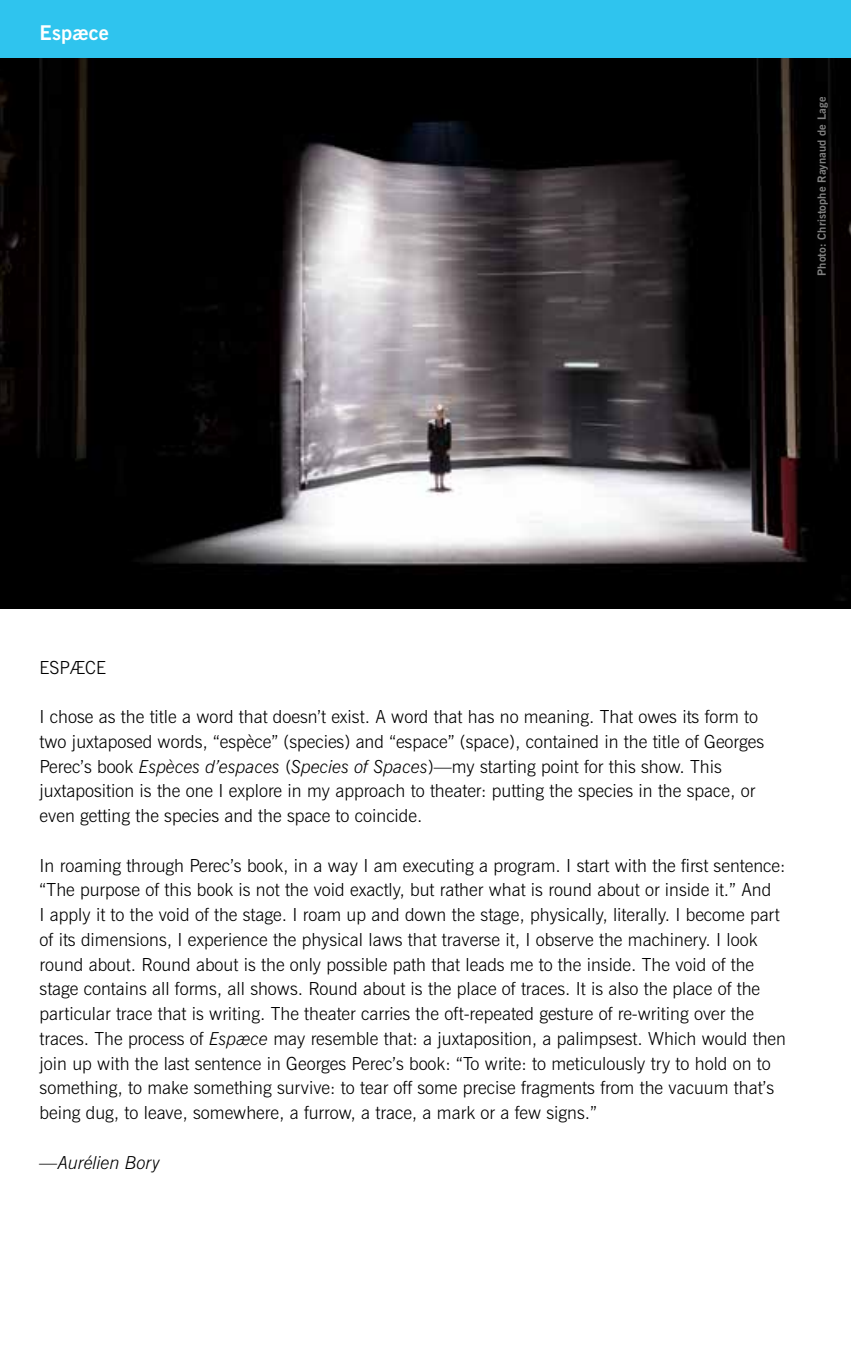
<style>
.page{position:relative;width:851px;height:1357px;background:#fff}
.page>*{position:absolute;margin:0;border:0;box-sizing:border-box;transform-origin:0 0}
.t1{font:700 20.25px "News Gothic BT";letter-spacing:.01em;color:#fff}
.t2{font:300 18px/24.8px "News Gothic BT";color:#000}
.t3{font:italic 300 18px "News Gothic BT";color:#000}
.t4{font:700 11.25px "News Gothic BT";letter-spacing:.01em;color:#fff}
.s1{font-style:italic}
</style>
<div class="page">
<div style="left:0;top:0;width:850px;height:59px;background:#2fc4ee"></div>
<img style="left:0;top:59px;width:850px;height:549px">
<p class="t1" style="left:40px;top:21px;width:71px">Espæce</p>
<p class="t4" style="left:814px;top:276px;width:181px;rotate:-90deg">Photo: Christophe Raynaud de Lage</p>
<p class="t2" style="left:40px;top:655px;width:68px">ESPÆCE</p>
<p class="t2" style="left:40px;top:704px;width:726px">I chose as the title a word that doesn’t exist. A word that has no meaning. That owes its form to two juxtaposed words, “espèce” (species) and “espace” (space), contained in the title of Georges Perec’s book <span class="s1">Espèces d’espaces</span> (<span class="s1">Species of Spaces</span>)—my starting point for this show. This juxtaposition is the one I explore in my approach to theater: putting the species in the space, or even getting the species and the space to coincide.</p>
<p class="t2" style="left:40px;top:853px;width:747px">In roaming through Perec’s book, in a way I am executing a program. I start with the first sentence: “The purpose of this book is not the void exactly, but rather what is round about or inside it.” And<br>I apply it to the void of the stage. I roam up and down the stage, physically, literally. I become part of its dimensions, I experience the physical laws that traverse it, I observe the machinery. I look round about. Round about is the only possible path that leads me to the inside. The void of the stage contains all forms, all shows. Round about is the place of traces. It is also the place of the particular trace that is writing. The theater carries the oft-repeated gesture of re-writing over the traces. The process of <span class="s1">Espæce</span> may resemble that: a juxtaposition, a palimpsest. Which would then join up with the last sentence in Georges Perec’s book: “To write: to meticulously try to hold on to something, to make something survive: to tear off some precise fragments from the vacuum that’s being dug, to leave, somewhere, a furrow, a trace, a mark or a few signs.”</p>
<p class="t3" style="left:40px;top:1151px;width:122px">—Aurélien Bory</p>
</div>
